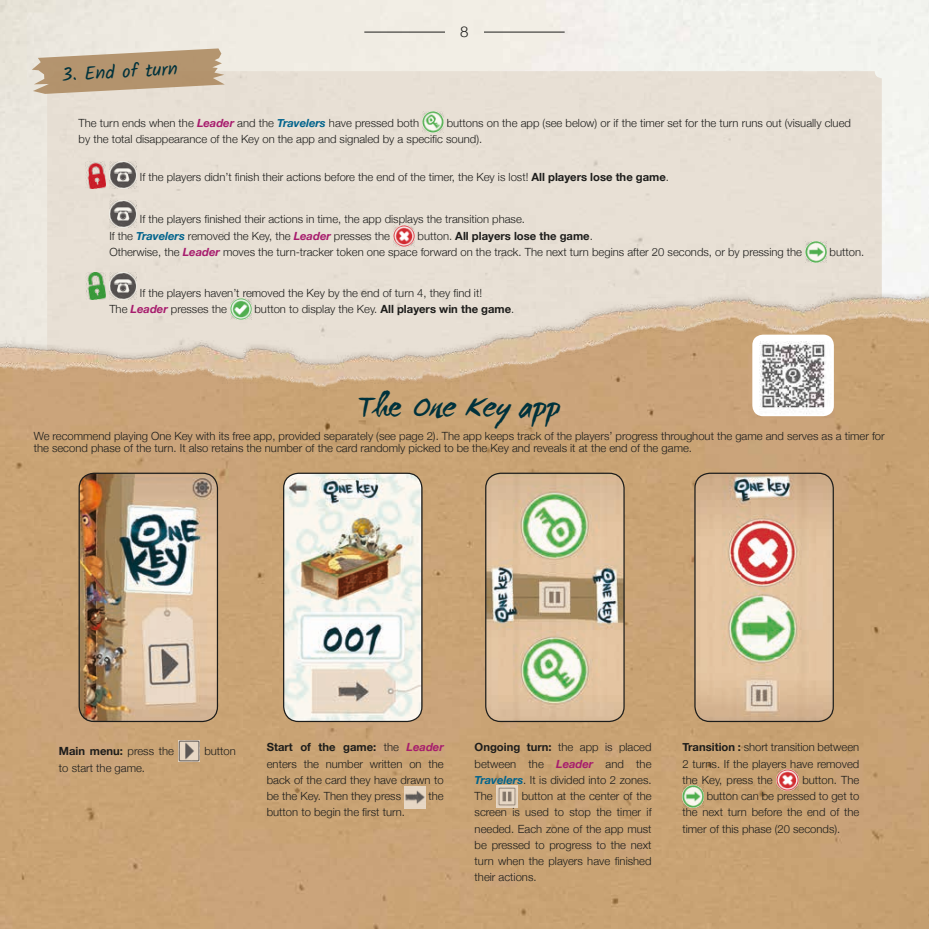
<style>
.page{position:relative;width:929px;height:929px;background:#fff}
.page>*{position:absolute;margin:0;border:0;box-sizing:border-box;transform-origin:0 0}
.t1{font:31.25px "WC Mano Negra Bta";color:#00323c}
.t2{font:18.75px "Kalam";color:#00323c}
.t3{font:300 15px "Helvetica Neue";color:#1d1d1b}
.t4{font:300 11.25px/16.2px "Helvetica Neue";color:#1d1d1b}
.t5{font:700 11.25px "Helvetica Neue";color:#1d1d1b}
.s1{font-weight:700;font-style:italic;color:#a71c6d}
.s2{font-weight:700;font-style:italic;color:#00638c}
.s3{font-weight:700}
.s4{font-style:italic}
.s5{font-weight:300}
</style>
<div class="page">
<div style="left:47px;top:71px;width:834px;height:204px;background:#e8e0d5"></div>
<div style="left:0;top:430px;width:928px;height:498px;background:#c9a374"></div>
<img style="left:0;top:275px;width:928px;height:155px">
<svg style="left:32px;top:48px;width:193px;height:46px;background:#c2a98b"></svg>
<img style="left:422px;top:111px;width:21px;height:21px">
<img style="left:109px;top:161px;width:28px;height:28px">
<img style="left:109px;top:272px;width:28px;height:27px">
<img style="left:230px;top:298px;width:21px;height:21px">
<img style="left:109px;top:200px;width:28px;height:28px">
<img style="left:393px;top:225px;width:21px;height:22px">
<img style="left:805px;top:241px;width:21px;height:22px">
<img style="left:178px;top:740px;width:22px;height:21px">
<img style="left:404px;top:786px;width:21px;height:22px">
<img style="left:496px;top:785px;width:22px;height:22px">
<img style="left:776px;top:769px;width:22px;height:21px">
<img style="left:682px;top:785px;width:21px;height:22px">
<hr style="left:364px;top:32px;width:81px;height:1px;background:#1d1d1b">
<hr style="left:484px;top:32px;width:80px;height:1px;background:#1d1d1b">
<img style="left:79px;top:473px;width:138px;height:248px">
<div style="left:79px;top:472px;width:139px;height:250px;border:1px solid #1d1d1b;border-radius:15px"></div>
<img style="left:283px;top:473px;width:139px;height:248px">
<div style="left:283px;top:472px;width:139px;height:250px;border:1px solid #1d1d1b;border-radius:15px"></div>
<img style="left:485px;top:473px;width:139px;height:248px">
<div style="left:485px;top:472px;width:139px;height:250px;border:1px solid #1d1d1b;border-radius:15px"></div>
<img style="left:694px;top:473px;width:139px;height:248px">
<div style="left:694px;top:472px;width:139px;height:250px;border:1px solid #1d1d1b;border-radius:15px"></div>
<img style="left:79px;top:272px;width:27px;height:27px">
<img style="left:79px;top:161px;width:27px;height:27px">
<img style="left:752px;top:334px;width:81px;height:82px">
<h3 class="t3" style="left:460px;top:19px;width:10px">8</h3>
<h2 class="t2" style="left:61px;top:62px;width:118px;rotate:-3deg">3. End of turn</h2>
<p class="t4" style="left:79px;top:114px;width:342px">The turn ends when the <span class="s1">Leader</span> and the <span class="s2">Travelers</span> have pressed both</p>
<p class="t4" style="left:79px;top:114px;width:773px;text-indent:368px">buttons on the app (see below) or if the timer set for the turn runs out (visually clued by the total disappearance of the Key on the app and signaled by a specific sound).</p>
<p class="t4" style="left:140px;top:168px;width:530px">If the players didn’t finish their actions before the end of the timer, the Key is lost! <span class="s3">All players lose the game</span>.</p>
<p class="t4" style="left:109px;top:210px;width:417px;text-indent:31px">If the players finished their actions in time, the app displays the transition phase.<br>If the <span class="s2">Travelers</span> removed the Key, the <span class="s1">Leader</span> presses the</p>
<p class="t4" style="left:109px;top:226px;width:694px;text-indent:308px">button. <span class="s3">All players lose the game</span>.<br>Otherwise, the <span class="s1">Leader</span> moves the turn-tracker token one space forward on the track. The next turn begins after 20 seconds, or by pressing the</p>
<p class="t4" style="left:109px;top:284px;width:374px;text-indent:31px">If the players haven’t removed the Key by the end of turn 4, they find it!<br>The <span class="s1">Leader</span> presses the</p>
<p class="t4" style="left:254px;top:300px;width:261px">button to display the Key. <span class="s3">All players win the game</span>.</p>
<p class="t4" style="left:829px;top:243px;width:36px">button.</p>
<h1 class="t1" style="left:357px;top:385px;width:205px">Th e <span class="s4">OneKey</span>a p p</h1>
<p class="t4" style="left:34px;top:429px;width:852px;line-height:12.5px">We recommend playing One Key with its free app, provided separately (see page 2). The app keeps track of the players’ progress throughout the game and serves as a timer for the second phase of the turn. It also retains the number of the card randomly picked to be the Key and reveals it at the end of the game.</p>
<p class="t5" style="left:59px;top:742px;width:116px">Main menu: <span class="s5">press the</span></p>
<p class="t4" style="left:204px;top:742px;width:33px">button</p>
<p class="t4" style="left:59px;top:758px;width:88px">to start the game.</p>
<p class="t4" style="left:267px;top:738px;width:178px;text-align:justify"><span class="s3">Start of the game:</span> the <span class="s1">Leader </span>enters the number written on the back of the card they have drawn to be the Key. Then they press</p>
<p class="t4" style="left:428px;top:787px;width:17px">the</p>
<p class="t4" style="left:267px;top:803px;width:140px">button to begin the first turn.</p>
<p class="t4" style="left:474px;top:738px;width:178px;text-align:justify"><span class="s3">Ongoing turn:</span> the app is placed between the <span class="s1">Leader</span> and the <span class="s2">Travelers</span>. It is divided into 2 zones.<br>The</p>
<p class="t4" style="left:474px;top:787px;width:178px;text-align:justify;text-indent:47px">button at the center of the screen is used to stop the timer if needed. Each zone of the app must be pressed to progress to the next turn when the players have finished their actions.</p>
<p class="t4" style="left:682px;top:738px;width:178px;text-align:justify"><span class="s3">Transition :</span> short transition between 2 turns. If the players have removed the Key, press the</p>
<p class="t4" style="left:802px;top:770px;width:58px">button. The</p>
<p class="t4" style="left:706px;top:787px;width:154px">button can be pressed to get to</p>
<p class="t4" style="left:682px;top:803px;width:178px">the next turn before the end of the</p>
<p class="t4" style="left:682px;top:819px;width:159px">timer of this phase (20 seconds).</p>
</div>
